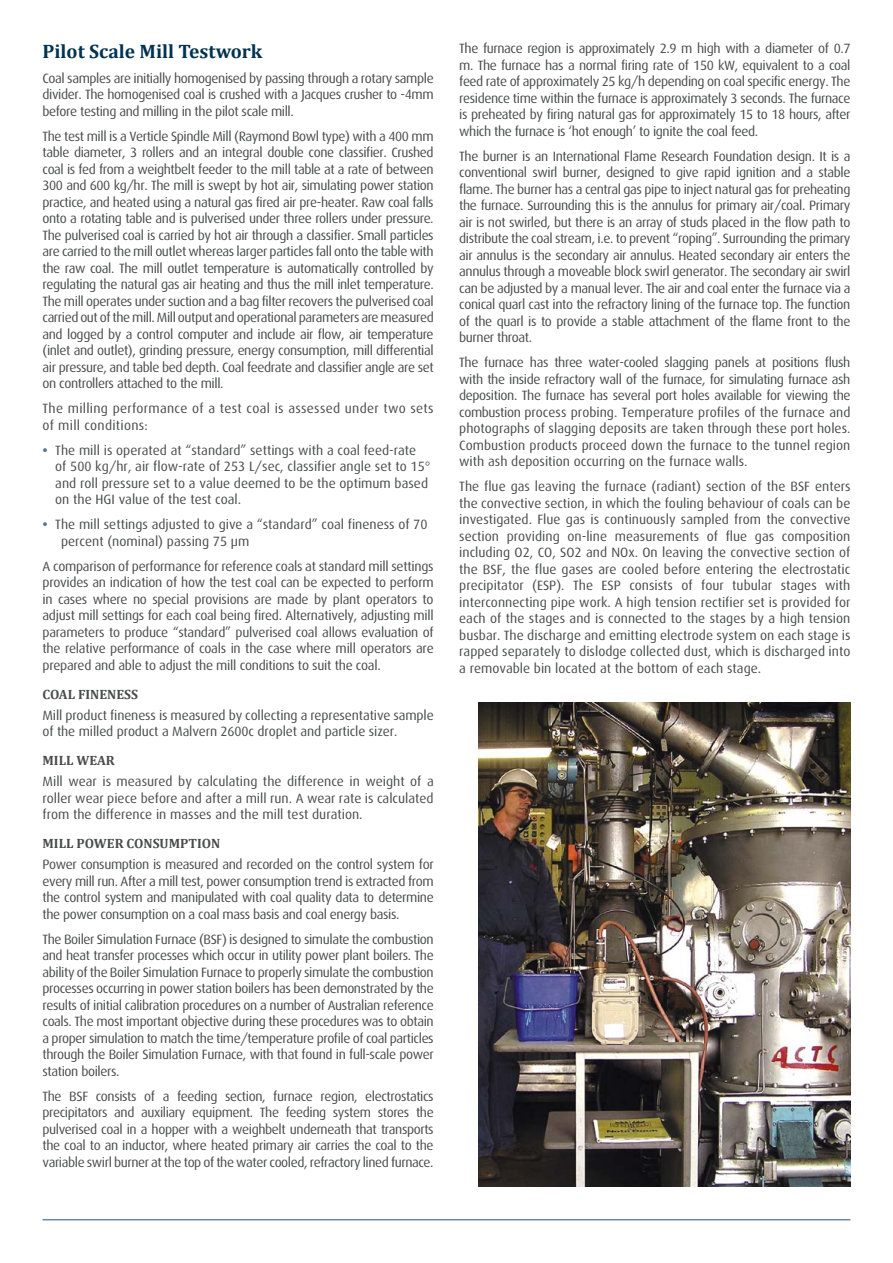
<style>
.page{position:relative;width:893px;height:1263px;background:#fff}
.page>*{position:absolute;margin:0;border:0;box-sizing:border-box;transform-origin:0 0}
.t1{font:700 19.5px "Cambria";color:#003251}
.t2{font:13.5px/16.5px "Dax";letter-spacing:-.01em;color:#4a4b4b;text-align:justify}
.t3{font:13.5px/16.5px "Dax";letter-spacing:.02em;color:#4a4b4b}
.t4{font:700 13.5px "Cambria";color:#4a4b4b}
.s1{font-weight:700;color:#547594}
</style>
<div class="page">
<hr style="left:43px;top:1219px;width:807px;height:1px;background:#6b88a5">
<img style="left:478px;top:702px;width:372px;height:484px">
<h1 class="t1" style="left:43px;top:37px;width:221px">PILOT SCALE MILL TESTWORK</h1>
<p class="t2" style="left:43px;top:70px;width:393px">Coal samples are initially homogenised by passing through a rotary sample divider. The homogenised coal is crushed with a Jacques crusher to -4mm before testing and milling in the pilot scale mill.</p>
<p class="t2" style="left:43px;top:128px;width:393px">The test mill is a Verticle Spindle Mill (Raymond Bowl type) with a 400 mm table diameter, 3 rollers and an integral double cone classifier. Crushed coal is fed from a weightbelt feeder to the mill table at a rate of between 300 and 600 kg/hr. The mill is swept by hot air, simulating power station practice, and heated using a natural gas fired air pre-heater. Raw coal falls onto a rotating table and is pulverised under three rollers under pressure.<br>The pulverised coal is carried by hot air through a classifier. Small particles are carried to the mill outlet whereas larger particles fall onto the table with the raw coal. The mill outlet temperature is automatically controlled by regulating the natural gas air heating and thus the mill inlet temperature.<br>The mill operates under suction and a bag filter recovers the pulverised coal carried out of the mill. Mill output and operational parameters are measured and logged by a control computer and include air flow, air temperature (inlet and outlet), grinding pressure, energy consumption, mill differential air pressure, and table bed depth. Coal feedrate and classifier angle are set on controllers attached to the mill.</p>
<p class="t3" style="left:43px;top:400px;width:393px">The milling performance of a test coal is assessed under two sets of mill conditions:</p>
<p class="t2" style="left:55px;top:442px;width:377px;text-align:left;text-indent:-13px"><span class="s1">•</span> The mill is operated at “standard” settings with a coal feed-rate of 500 kg/hr, air flow-rate of 253 L/sec, classifier angle set to 15° and roll pressure set to a value deemed to be the optimum based on the HGI value of the test coal.</p>
<p class="t2" style="left:61px;top:516px;width:368px;text-indent:-19px"><span class="s1">•</span> The mill settings adjusted to give a “standard” coal fineness of 70 percent (nominal) passing 75 μm</p>
<p class="t2" style="left:43px;top:558px;width:393px">A comparison of performance for reference coals at standard mill settings provides an indication of how the test coal can be expected to perform in cases where no special provisions are made by plant operators to adjust mill settings for each coal being fired. Alternatively, adjusting mill parameters to produce “standard” pulverised coal allows evaluation of the relative performance of coals in the case where mill operators are prepared and able to adjust the mill conditions to suit the coal.</p>
<p class="t4" style="left:43px;top:685px;width:97px">COAL FINENESS</p>
<p class="t2" style="left:43px;top:707px;width:393px">Mill product fineness is measured by collecting a representative sample of the milled product a Malvern 2600c droplet and particle sizer.</p>
<p class="t4" style="left:43px;top:751px;width:57px">MILL WEAR</p>
<p class="t2" style="left:43px;top:773px;width:393px">Mill wear is measured by calculating the difference in weight of a roller wear piece before and after a mill run. A wear rate is calculated from the difference in masses and the mill test duration.</p>
<p class="t4" style="left:43px;top:834px;width:63px">MILL POWER</p>
<p class="t4" style="left:127px;top:834px;width:95px">CONSUMPTION</p>
<p class="t2" style="left:43px;top:856px;width:393px">Power consumption is measured and recorded on the control system for every mill run. After a mill test, power consumption trend is extracted from the control system and manipulated with coal quality data to determine the power consumption on a coal mass basis and coal energy basis.</p>
<p class="t2" style="left:43px;top:931px;width:393px">The Boiler Simulation Furnace (BSF) is designed to simulate the combustion and heat transfer processes which occur in utility power plant boilers. The ability of the Boiler Simulation Furnace to properly simulate the combustion processes occurring in power station boilers has been demonstrated by the results of initial calibration procedures on a number of Australian reference coals. The most important objective during these procedures was to obtain a proper simulation to match the time/temperature profile of coal particles through the Boiler Simulation Furnace, with that found in full-scale power station boilers.</p>
<p class="t2" style="left:43px;top:1088px;width:393px">The BSF consists of a feeding section, furnace region, electrostatics precipitators and auxiliary equipment. The feeding system stores the pulverised coal in a hopper with a weighbelt underneath that transports the coal to an inductor, where heated primary air carries the coal to the variable swirl burner at the top of the water cooled, refractory lined furnace.</p>
<p class="t2" style="left:459px;top:40px;width:393px">The furnace region is approximately 2.9 m high with a diameter of 0.7 m. The furnace has a normal firing rate of 150 kW, equivalent to a coal feed rate of approximately 25 kg/h depending on coal specific energy. The residence time within the furnace is approximately 3 seconds. The furnace is preheated by firing natural gas for approximately 15 to 18 hours, after which the furnace is ‘hot enough’ to ignite the coal feed.</p>
<p class="t2" style="left:459px;top:148px;width:393px">The burner is an International Flame Research Foundation design. It is a conventional swirl burner, designed to give rapid ignition and a stable flame. The burner has a central gas pipe to inject natural gas for preheating the furnace. Surrounding this is the annulus for primary air/coal. Primary air is not swirled, but there is an array of studs placed in the flow path to distribute the coal stream, i.e. to prevent “roping”. Surrounding the primary air annulus is the secondary air annulus. Heated secondary air enters the annulus through a moveable block swirl generator. The secondary air swirl can be adjusted by a manual lever. The air and coal enter the furnace via a conical quarl cast into the refractory lining of the furnace top. The function of the quarl is to provide a stable attachment of the flame front to the burner throat.</p>
<p class="t2" style="left:459px;top:354px;width:393px">The furnace has three water-cooled slagging panels at positions flush with the inside refractory wall of the furnace, for simulating furnace ash deposition. The furnace has several port holes available for viewing the combustion process probing. Temperature profiles of the furnace and photographs of slagging deposits are taken through these port holes.<br>Combustion products proceed down the furnace to the tunnel region with ash deposition occurring on the furnace walls.</p>
<p class="t2" style="left:459px;top:478px;width:393px">The flue gas leaving the furnace (radiant) section of the BSF enters the convective section, in which the fouling behaviour of coals can be investigated. Flue gas is continuously sampled from the convective section providing on-line measurements of flue gas composition including O2, CO, SO2 and NOx. On leaving the convective section of the BSF, the flue gases are cooled before entering the electrostatic precipitator (ESP). The ESP consists of four tubular stages with interconnecting pipe work. A high tension rectifier set is provided for each of the stages and is connected to the stages by a high tension busbar. The discharge and emitting electrode system on each stage is rapped separately to dislodge collected dust, which is discharged into a removable bin located at the bottom of each stage.</p>
</div>
